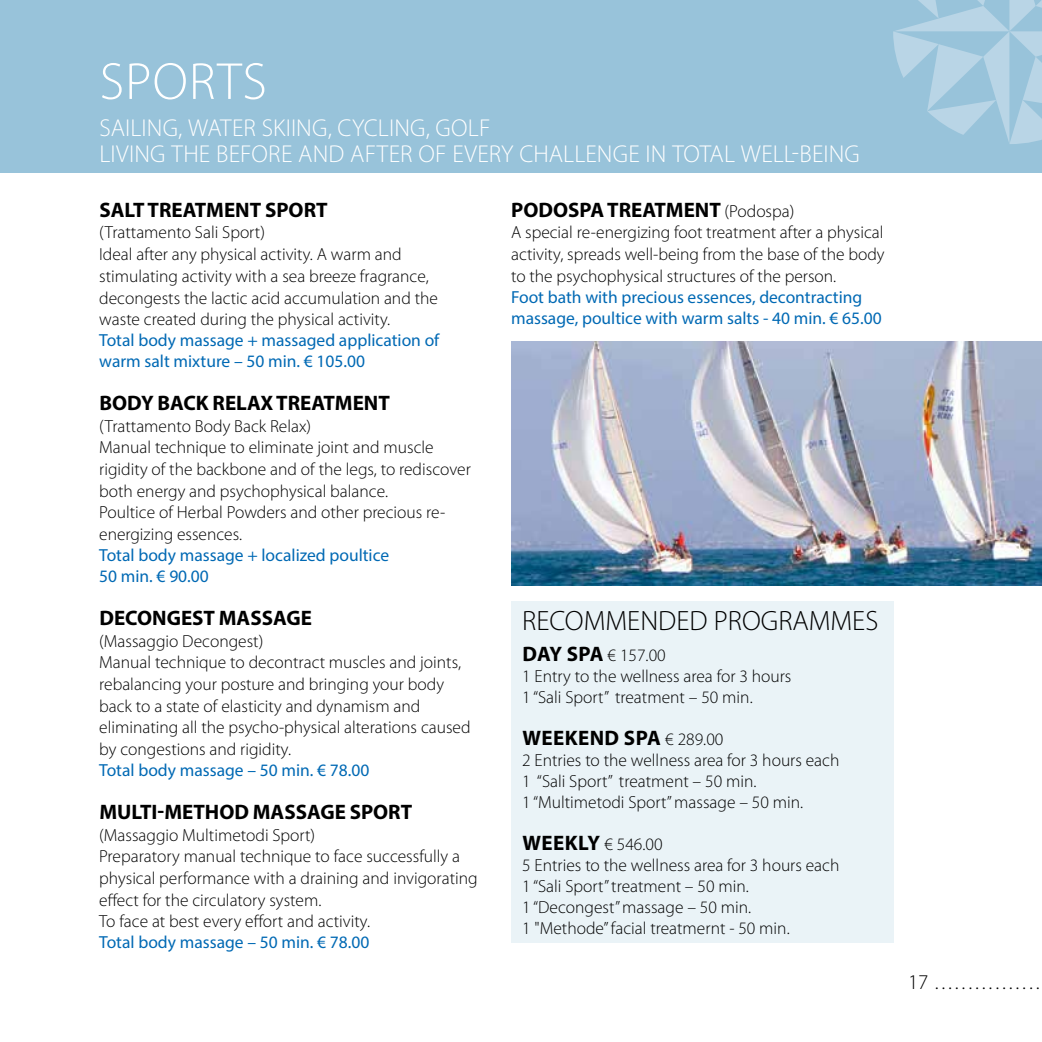
<style>
.page{position:relative;width:1042px;height:1042px;background:#fff}
.page>*{position:absolute;margin:0;border:0;box-sizing:border-box;transform-origin:0 0}
.t1{font:300 52.5px "Myriad Pro";letter-spacing:.02em;color:#fff}
.t2{font:300 28px "Myriad Pro";color:#000}
.t3{font:300 24.5px/26.2px "Myriad Pro";letter-spacing:.005em;color:#fff}
.t4{font:700 21px "Myriad Pro";color:#000}
.t5{font:700 21px "Myriad Pro";letter-spacing:.02em;color:#000}
.t6{font:300 17.5px/21.7px "Myriad Pro";color:#000}
.t7{font:17.5px/21px "Myriad Pro";color:#0069b4}
.t8{font:15.75px "Minion Pro";color:#000}
.s1{font-weight:300;font-size:17.5px}
.s2{font-weight:700;font-size:21px}
.s3{font-family:"Myriad Pro";font-weight:300;font-size:21px}
</style>
<div class="page">
<div style="left:0;top:0;width:1042px;height:172px;background:#98c3da"></div>
<svg style="left:893px;top:0;width:149px;height:144px"></svg>
<img style="left:511px;top:342px;width:531px;height:243px">
<div style="left:511px;top:601px;width:382px;height:342px;background:#eaf3f7"></div>
<h1 class="t1" style="left:100px;top:50px;width:169px">SPORTS</h1>
<h3 class="t3" style="left:99px;top:114px;width:762px">SAILING, WATER SKIING, CYCLING, GOLF<br>LIVING THE BEFORE AND AFTER OF EVERY CHALLENGE IN TOTAL WELL-BEING</h3>
<p class="t4" style="left:99px;top:196px;width:230px">SALT TREATMENT SPORT</p>
<p class="t6" style="left:99px;top:222px;width:340px">(Trattamento Sali Sport)<br>Ideal after any physical activity. A warm and stimulating activity with a sea breeze fragrance, decongests the lactic acid accumulation and the waste created during the physical activity.</p>
<p class="t7" style="left:99px;top:330px;width:342px">Total body massage + massaged application of warm salt mixture – 50 min. € 105.00</p>
<p class="t4" style="left:99px;top:389px;width:292px">BODY BACK RELAX TREATMENT</p>
<p class="t6" style="left:99px;top:415px;width:373px">(Trattamento Body Back Relax)<br>Manual technique to eliminate joint and muscle rigidity of the backbone and of the legs, to rediscover both energy and psychophysical balance.<br>Poultice of Herbal Powders and other precious re&shy;energizing essences.</p>
<p class="t7" style="left:99px;top:544px;width:291px">Total body massage + localized poultice<br>50 min. € 90.00</p>
<p class="t4" style="left:99px;top:604px;width:214px">DECONGEST MASSAGE</p>
<p class="t6" style="left:99px;top:630px;width:373px">(Massaggio Decongest)<br>Manual technique to decontract muscles and joints, rebalancing your posture and bringing your body back to a state of elasticity and dynamism and eliminating all the psycho-physical alterations caused by congestions and rigidity.</p>
<p class="t7" style="left:99px;top:759px;width:272px">Total body massage – 50 min. € 78.00</p>
<p class="t4" style="left:99px;top:798px;width:314px">MULTI-METHOD MASSAGE SPORT</p>
<p class="t6" style="left:99px;top:824px;width:380px">(Massaggio Multimetodi Sport)<br>Preparatory manual technique to face successfully a physical performance with a draining and invigorating effect for the circulatory system.<br>To face at best every effort and activity.</p>
<p class="t7" style="left:99px;top:932px;width:272px">Total body massage – 50 min. € 78.00</p>
<p class="t4" style="left:511px;top:196px;width:285px">PODOSPA TREATMENT <span class="s1">(Podospa)</span></p>
<p class="t6" style="left:511px;top:222px;width:375px;text-align:justify">A special re-energizing foot treatment after a physical activity, spreads well-being from the base of the body to the psychophysical structures of the person.</p>
<p class="t7" style="left:511px;top:286px;width:372px">Foot bath with precious essences, decontracting massage, poultice with warm salts - 40 min. € 65.00</p>
<h2 class="t2" style="left:522px;top:604px;width:358px">RECOMMENDED PROGRAMMES</h2>
<p class="t6" style="left:522px;top:645px;width:271px;line-height:21px"><span class="s2">DAY SPA</span> € 157.00<br>1 Entry to the wellness area for 3 hours<br>1 “Sali Sport” treatment – 50 min.</p>
<p class="t5" style="left:522px;top:724px;width:202px">WEEKEND SPA <span class="s1">€ 289.00</span></p>
<p class="t6" style="left:522px;top:750px;width:319px;line-height:21px">2 Entries to the wellness area for 3 hours each<br>1 “Sali Sport” treatment – 50 min.<br>1 “Multimetodi Sport” massage – 50 min.</p>
<p class="t6" style="left:522px;top:834px;width:319px;line-height:21px"><span class="s2">WEEKLY</span> € 546.00<br>5 Entries to the wellness area for 3 hours each<br>1 “Sali Sport” treatment – 50 min.<br>1 “Decongest” massage – 50 min.<br>1 "Methode” facial treatmernt - 50 min.</p>
<p class="t8" style="left:908px;top:973px;width:133px"><span class="s3">17</span> ................</p>
</div>
